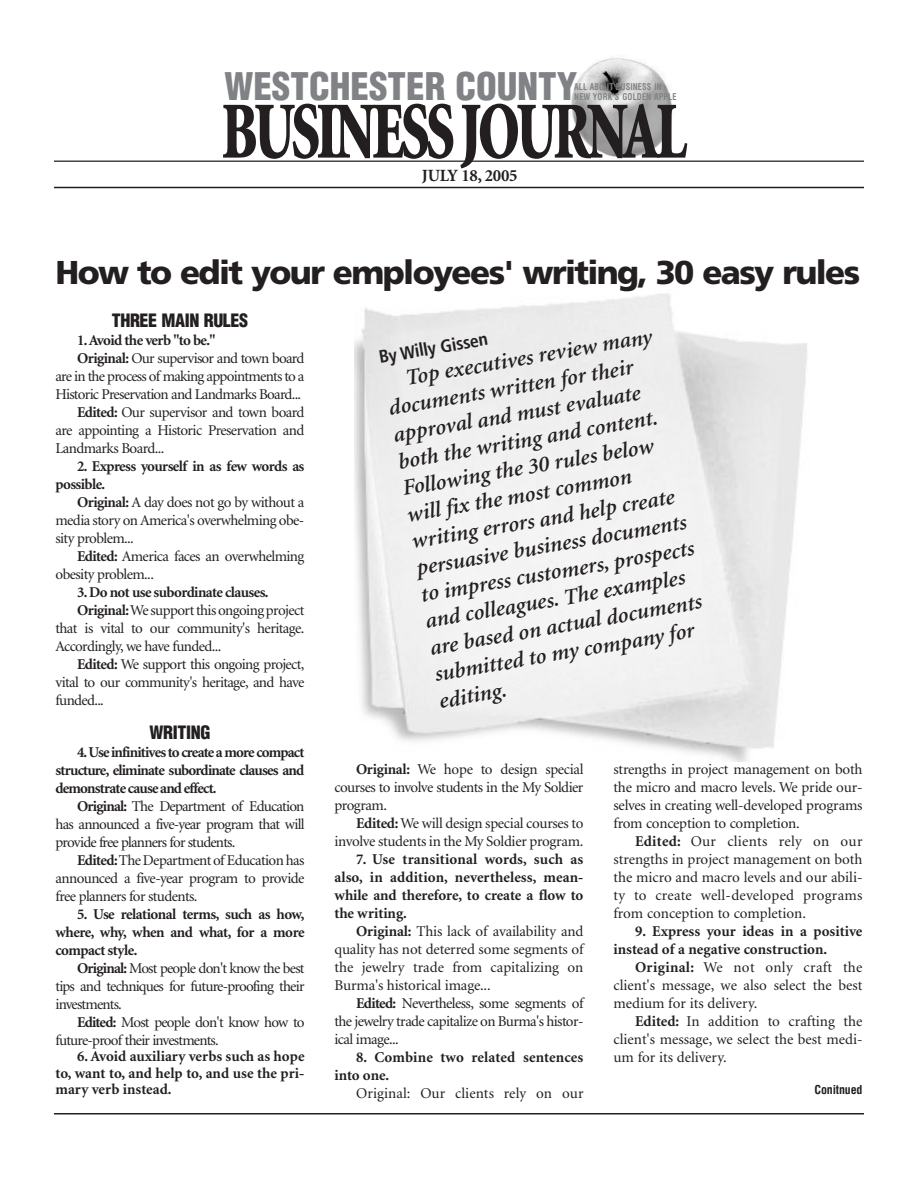
<style>
.page{position:relative;width:918px;height:1188px;background:#fff}
.page>*{position:absolute;margin:0;border:0;box-sizing:border-box;transform-origin:0 0}
.t1{font:900 81.15px "Minion";letter-spacing:-.065em;color:#231f20;scale:.7 1}
.t2{font:900 condensed 37.2px "Helvetica";color:#808285}
.t3{font:900 33px "Frutiger";letter-spacing:-.05em;color:#231f20}
.t4{font:italic 600 22.5px/27px "Minion";color:#231f20}
.t5{font:900 condensed 18px "Helvetica";letter-spacing:-.02em;color:#231f20}
.t6{font:700 condensed 18px "Frutiger";color:#231f20}
.t7{font:700 17.1px "Minion";letter-spacing:-.015em;color:#231f20}
.t8{font:15px/18px "Minion";letter-spacing:-.04em;color:#231f20;text-align:justify}
.t9{font:700 15px/18px "Minion";letter-spacing:-.01em;color:#231f20;text-align:justify}
.t10{font:700 15px/18px "Minion";letter-spacing:-.04em;color:#231f20}
.t11{font:15px/18px "Minion";letter-spacing:-.02em;color:#231f20;text-align:right}
.t12{font:700 15px/18px "Minion";letter-spacing:.01em;color:#231f20}
.t13{font:15px "Minion";letter-spacing:.005em;color:#231f20}
.t14{font:700 condensed 12px "Helvetica";letter-spacing:-.015em;color:#231f20}
.t15{font:700 condensed 9.15px/9.9px "Helvetica";letter-spacing:.015em;color:#808285;scale:.9 1}
.s1{font-weight:700}
</style>
<div class="page">
<hr style="left:54px;top:187px;width:810px;height:1px;background:#231f20">
<hr style="left:54px;top:161px;width:810px;height:1px;background:#231f20">
<img style="left:568px;top:54px;width:109px;height:104px;border-radius:50%">
<img style="left:354px;top:293px;width:453px;height:469px">
<hr style="left:54px;top:1113px;width:810px;height:1px;background:#231f20">
<h2 class="t2" style="left:224px;top:72px;width:355px">WESTCHESTER COUNTY</h2>
<p class="t15" style="left:574px;top:83px;width:115px">ALL ABOUT BUSINESS IN<br>NEW YORK’S GOLDEN APPLE</p>
<h1 class="t1" style="left:221px;top:100px;width:667px">BUSINESS JOURNAL</h1>
<p class="t7" style="left:422px;top:168px;width:97px">JULY 18, 2005</p>
<h3 class="t3" style="left:56px;top:259px;width:806px">How to edit your employees' writing, 30 easy rules</h3>
<p class="t5" style="left:112px;top:313px;width:138px">THREE MAIN RULES</p>
<p class="t10" style="left:77px;top:332px;width:140px">1.Avoid the verb "to be."</p>
<p class="t8" style="left:77px;top:350px;width:229px"><span class="s1">Original:</span> Our supervisor and town board</p>
<p class="t8" style="left:56px;top:368px;width:251px">are in the process of making appointments to a</p>
<p class="t8" style="left:56px;top:386px;width:247px">Historic Preservation and Landmarks Board...</p>
<p class="t8" style="left:77px;top:404px;width:229px"><span class="s1">Edited:</span> Our supervisor and town board</p>
<p class="t8" style="left:56px;top:422px;width:250px">are appointing a Historic Preservation and</p>
<p class="t8" style="left:56px;top:440px;width:110px">Landmarks Board...</p>
<p class="t10" style="left:56px;top:458px;width:251px;text-indent:22px">2. Express yourself in as few words as possible.</p>
<p class="t8" style="left:56px;top:494px;width:251px;text-indent:22px"><span class="s1">Original:</span> A day does not go by without a media story on America's overwhelming obe&shy;sity problem...</p>
<p class="t8" style="left:55px;top:548px;width:250px;text-indent:22px"><span class="s1">Edited:</span> America faces an overwhelming obesity problem...</p>
<p class="t10" style="left:77px;top:584px;width:193px">3. Do not use subordinate clauses.</p>
<p class="t8" style="left:77px;top:602px;width:229px"><span class="s1">Original:</span>We support this ongoing project</p>
<p class="t8" style="left:55px;top:620px;width:250px">that is vital to our community's heritage.</p>
<p class="t8" style="left:55px;top:638px;width:168px">Accordingly, we have funded...</p>
<p class="t8" style="left:77px;top:656px;width:229px"><span class="s1">Edited:</span> We support this ongoing project,</p>
<p class="t8" style="left:55px;top:674px;width:250px">vital to our community's heritage, and have</p>
<p class="t8" style="left:55px;top:692px;width:50px">funded...</p>
<p class="t5" style="left:150px;top:725px;width:62px">WRITING</p>
<p class="t9" style="left:56px;top:744px;width:251px;text-indent:22px">4.Use infinitives to create a more compact structure, eliminate subordinate clauses and demonstrate cause and effect.</p>
<p class="t8" style="left:56px;top:798px;width:251px;text-indent:22px"><span class="s1">Original:</span> The Department of Education has announced a five-year program that will provide free planners for students.</p>
<p class="t8" style="left:56px;top:852px;width:250px;text-indent:22px"><span class="s1">Edited:</span>The Department of Education has announced a five-year program to provide free planners for students.</p>
<p class="t9" style="left:56px;top:906px;width:251px;text-indent:22px">5. Use relational terms, such as how, where, why, when and what, for a more compact style.</p>
<p class="t8" style="left:56px;top:960px;width:251px;text-indent:22px"><span class="s1">Original:</span> Most people don't know the best tips and techniques for future-proofing their investments.</p>
<p class="t8" style="left:56px;top:1014px;width:251px;text-indent:22px"><span class="s1">Edited:</span> Most people don't know how to future-proof their investments.</p>
<p class="t9" style="left:55px;top:1049px;width:251px;line-height:16.5px;text-indent:22px">6. Avoid auxiliary verbs such as hope to, want to, and help to, and use the pri&shy;mary verb instead.</p>
<p class="t4" style="left:381px;top:371px;width:279px;text-indent:23px;rotate:-10deg">Top executives review many documents written for their approval and must evaluate both the writing and content.<br>Following the 30 rules below will fix the most common writing errors and help create persuasive business documents to impress customers, prospects and colleagues. The examples are based on actual documents submitted to my company for editing.</p>
<p class="t6" style="left:378px;top:350px;width:112px;rotate:-10deg">By Willy Gissen</p>
<p class="t8" style="left:334px;top:761px;width:251px;text-indent:22px"><span class="s1">Original:</span> We hope to design special courses to involve students in the My Soldier program.</p>
<p class="t11" style="left:334px;top:815px;width:250px"><span class="s1">Edited:</span>We will design special courses to involve students in the My Soldier program.</p>
<p class="t9" style="left:334px;top:851px;width:250px;text-indent:22px">7. Use transitional words, such as also, in addition, nevertheless, mean&shy;while and therefore, to create a flow to the writing.</p>
<p class="t8" style="left:334px;top:923px;width:250px;text-indent:22px"><span class="s1">Original:</span> This lack of availability and quality has not deterred some segments of the jewelry trade from capitalizing on Burma's historical image...</p>
<p class="t8" style="left:334px;top:995px;width:250px;text-indent:22px"><span class="s1">Edited:</span> Nevertheless, some segments of the jewelry trade capitalize on Burma's histor&shy;ical image...</p>
<p class="t12" style="left:334px;top:1049px;width:250px;text-indent:22px">8. Combine two related sentences into one.</p>
<p class="t13" style="left:356px;top:1087px;width:229px">Original: Our clients rely on our</p>
<p class="t8" style="left:614px;top:761px;width:251px">strengths in project management on both the micro and macro levels. We pride our&shy;selves in creating well-developed programs from conception to completion.</p>
<p class="t8" style="left:614px;top:833px;width:251px;text-indent:22px"><span class="s1">Edited:</span> Our clients rely on our strengths in project management on both the micro and macro levels and our abili&shy;ty to create well-developed programs from conception to completion.</p>
<p class="t9" style="left:614px;top:923px;width:250px;text-indent:22px">9. Express your ideas in a positive instead of a negative construction.</p>
<p class="t8" style="left:614px;top:959px;width:251px;text-indent:22px"><span class="s1">Original:</span> We not only craft the client's message, we also select the best medium for its delivery.</p>
<p class="t8" style="left:613px;top:1013px;width:250px;text-indent:22px"><span class="s1">Edited:</span> In addition to crafting the client's message, we select the best medi&shy;um for its delivery.</p>
<p class="t14" style="left:815px;top:1085px;width:49px">Conitnued</p>
</div>
